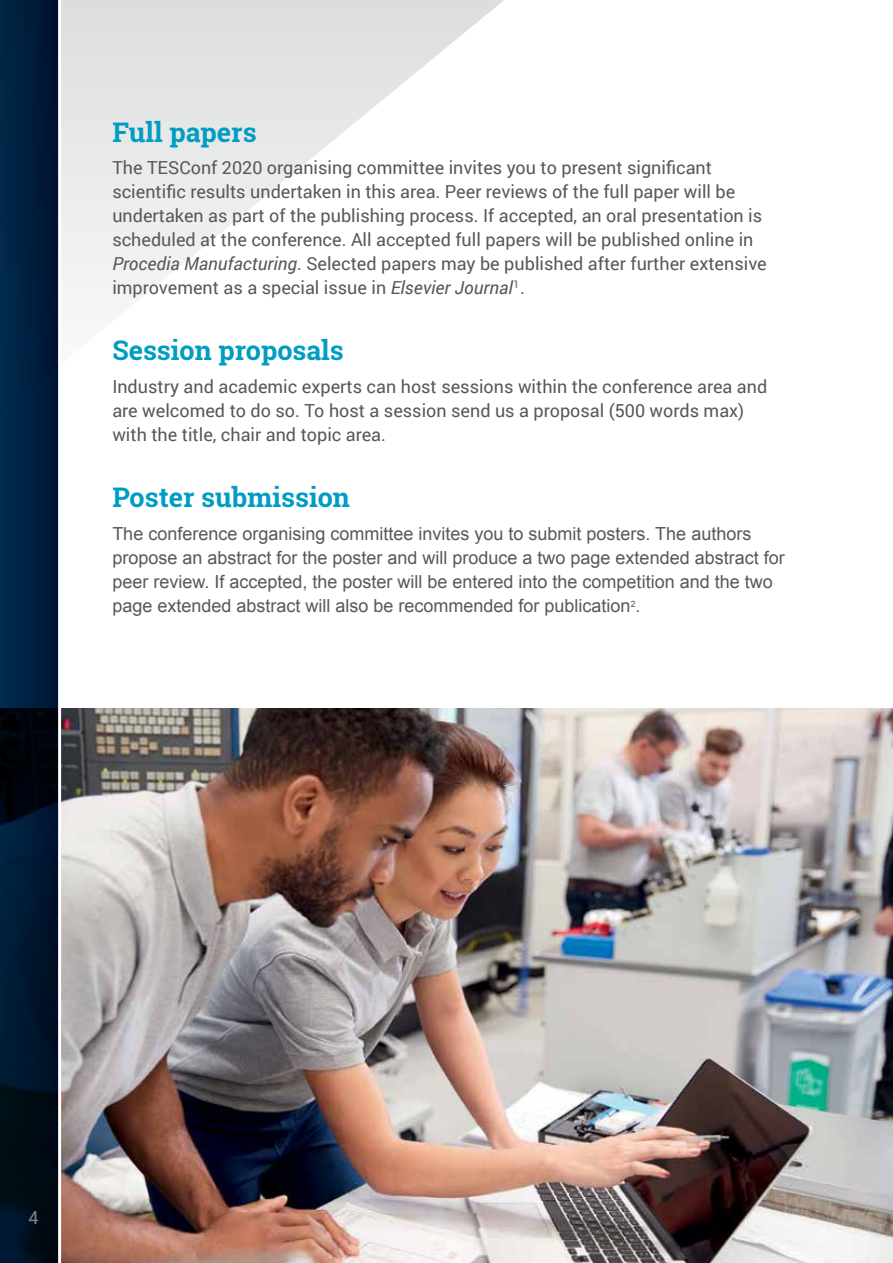
<style>
.page{position:relative;width:893px;height:1263px;background:#fff}
.page>*{position:absolute;margin:0;border:0;box-sizing:border-box;transform-origin:0 0}
.t1{font:700 27px "Roboto Slab";color:#009dc3}
.t2{font:18px/24px "Roboto";color:#575857}
.t3{font:18px/24px "Arial";color:#575857}
.t4{font:18px "Roboto";color:#808285}
.s1{font-style:italic}
</style>
<div class="page">
<svg style="left:61px;top:0;width:443px;height:303px"></svg>
<img style="left:61px;top:708px;width:832px;height:555px">
<svg style="left:0;top:0;width:58px;height:1263px;background:#001932"></svg>
<h1 class="t1" style="left:112px;top:114px;width:146px">Full papers</h1>
<p class="t2" style="left:112px;top:155px;width:656px">The TESConf 2020 organising committee invites you to present significant scientific results undertaken in this area. Peer reviews of the full paper will be undertaken as part of the publishing process. If accepted, an oral presentation is scheduled at the conference. All accepted full papers will be published online in <span class="s1">Procedia Manufacturing</span>. Selected papers may be published after further extensive improvement as a special issue in <span class="s1">Elsevier Journal</span><sup>1</sup>.</p>
<h1 class="t1" style="left:112px;top:332px;width:233px">Session proposals</h1>
<p class="t2" style="left:112px;top:374px;width:656px">Industry and academic experts can host sessions within the conference area and are welcomed to do so. To host a session send us a proposal (500 words max) with the title, chair and topic area.</p>
<h1 class="t1" style="left:112px;top:479px;width:239px">Poster submission</h1>
<p class="t3" style="left:112px;top:521px;width:674px">The conference organising committee invites you to submit posters. The authors propose an abstract for the poster and will produce a two page extended abstract for peer review. If accepted, the poster will be entered into the competition and the two page extended abstract will also be recommended for publication<sup>2</sup>.</p>
<p class="t4" style="left:28px;top:1205px;width:12px">4</p>
</div>
